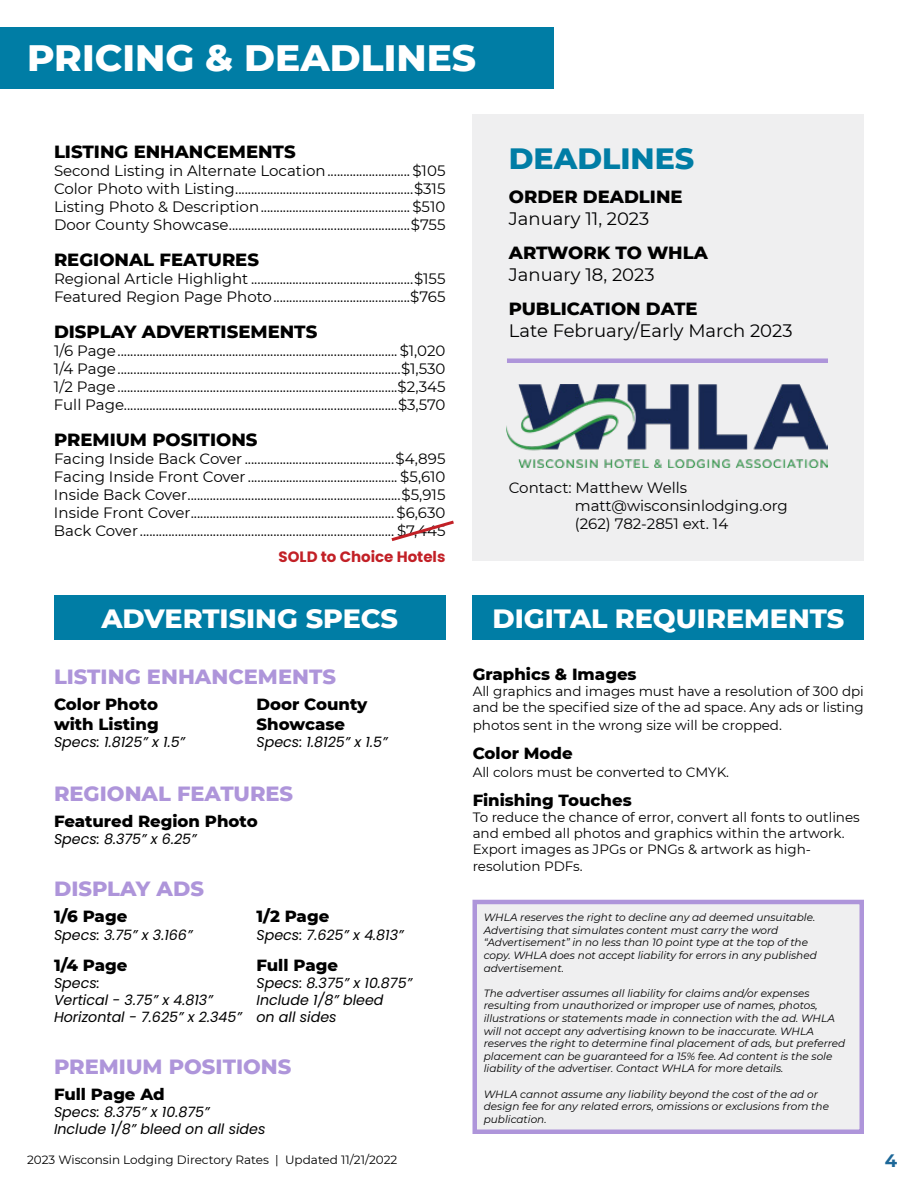
<style>
.page{position:relative;width:918px;height:1188px;background:#fff}
.page>*{position:absolute;margin:0;border:0;box-sizing:border-box;transform-origin:0 0}
.t1{font:800 37.5px "Montserrat";color:#fff}
.t2{font:800 30px "Montserrat";color:#007da5}
.t3{font:800 27px "Montserrat";color:#fff}
.t4{font:800 21px "Montserrat";color:#ae95da}
.t5{font:800 18px "Montserrat";color:#000}
.t6{font:18px "Montserrat";color:#000}
.t7{font:700 18px "Montserrat";color:#1c6798}
.t8{font:800 16.5px/19.8px "Montserrat";color:#000}
.t9{font:15px/18px "Montserrat";color:#000;text-align:justify}
.t10{font:700 15px "Poppins";color:#c22026}
.t11{font:italic 14.25px/17.1px "Poppins";color:#000}
.t12{font:13.5px/16.2px "Montserrat";color:#000}
.t13{font:12px "Montserrat";color:#000}
.t14{font:italic 10.5px/12.6px "Montserrat";color:#000}
</style>
<div class="page">
<div style="left:472px;top:115px;width:392px;height:446px;background:#efeff0"></div>
<div style="left:0;top:27px;width:554px;height:61px;background:#007da5"></div>
<div style="left:54px;top:596px;width:392px;height:44px;background:#007da5"></div>
<div style="left:473px;top:596px;width:391px;height:44px;background:#007da5"></div>
<img style="left:507px;top:384px;width:321px;height:83px">
<div style="left:507px;top:358px;width:321px;height:5px;background:#ae95da"></div>
<div style="left:475px;top:902px;width:387px;height:230px;background:#efeff0"></div>
<div style="left:472px;top:900px;width:392px;height:234px;border:4px solid #ae95da"></div>
<svg style="left:391px;top:520px;width:63px;height:21px"></svg>
<h1 class="t1" style="left:27px;top:31px;width:451px">PRICING &amp; DEADLINES</h1>
<p class="t5" style="left:54px;top:138px;width:243px">LISTING ENHANCEMENTS</p>
<p class="t9" style="left:54px;top:161px;width:393px">Second Listing in Alternate Location.......................... $105<br>Color Photo with Listing........................................................$315<br>Listing Photo &amp; Description...............................................$510<br>Door County Showcase.........................................................$755</p>
<p class="t5" style="left:54px;top:246px;width:207px">REGIONAL FEATURES</p>
<p class="t9" style="left:54px;top:269px;width:393px">Regional Article Highlight ...................................................$155<br>Featured Region Page Photo...........................................$765</p>
<p class="t5" style="left:54px;top:318px;width:265px">DISPLAY ADVERTISEMENTS</p>
<p class="t9" style="left:54px;top:341px;width:393px">1/6 Page........................................................................................$1,020<br>1/4 Page.........................................................................................$1,530<br>1/2 Page........................................................................................$2,345<br>Full Page......................................................................................$3,570</p>
<p class="t5" style="left:54px;top:426px;width:205px">PREMIUM POSITIONS</p>
<p class="t9" style="left:54px;top:449px;width:393px">Facing Inside Back Cover ...............................................$4,895<br>Facing Inside Front Cover ............................................... $5,610<br>Inside Back Cover...................................................................$5,915<br>Inside Front Cover................................................................$6,630<br>Back Cover ................................................................................ $7,445</p>
<p class="t10" style="left:279px;top:548px;width:168px">SOLD to Choice Hotels</p>
<h2 class="t2" style="left:509px;top:137px;width:187px">DEADLINES</h2>
<p class="t5" style="left:509px;top:184px;width:175px">ORDER DEADLINE</p>
<p class="t6" style="left:509px;top:206px;width:142px">January 11, 2023</p>
<p class="t5" style="left:509px;top:240px;width:201px">ARTWORK TO WHLA</p>
<p class="t6" style="left:509px;top:262px;width:147px">January 18, 2023</p>
<p class="t5" style="left:509px;top:295px;width:190px">PUBLICATION DATE</p>
<p class="t6" style="left:509px;top:318px;width:285px">Late February/Early March 2023</p>
<p class="t9" style="left:575px;top:478px;width:215px;text-align:left;text-indent:-66px">Contact: Matthew Wells matt@wisconsinlodging.org (262) 782-2851 ext. 14</p>
<h3 class="t3" style="left:101px;top:599px;width:298px">ADVERTISING SPECS</h3>
<h3 class="t3" style="left:492px;top:599px;width:353px">DIGITAL REQUIREMENTS</h3>
<h3 class="t4" style="left:54px;top:661px;width:283px">LISTING ENHANCEMENTS</h3>
<p class="t8" style="left:54px;top:694px;width:106px">Color Photo with Listing</p>
<p class="t11" style="left:54px;top:734px;width:133px">Specs: 1.8125” x 1.5”</p>
<p class="t8" style="left:256px;top:694px;width:112px">Door County<br>Showcase</p>
<p class="t11" style="left:256px;top:734px;width:133px">Specs: 1.8125” x 1.5”</p>
<h3 class="t4" style="left:54px;top:778px;width:241px">REGIONAL FEATURES</h3>
<p class="t8" style="left:54px;top:810px;width:205px">Featured Region Photo</p>
<p class="t11" style="left:54px;top:830px;width:144px">Specs: 8.375” x 6.25”</p>
<h3 class="t4" style="left:54px;top:873px;width:151px">DISPLAY ADS</h3>
<p class="t8" style="left:54px;top:905px;width:75px">1/6 Page</p>
<p class="t11" style="left:54px;top:927px;width:140px">Specs: 3.75” x 3.166”</p>
<p class="t8" style="left:54px;top:954px;width:75px">1/4 Page</p>
<p class="t11" style="left:54px;top:974px;width:189px">Specs:<br>Vertical - 3.75” x 4.813”<br>Horizontal - 7.625” x 2.345”</p>
<p class="t8" style="left:256px;top:905px;width:74px">1/2 Page</p>
<p class="t11" style="left:256px;top:927px;width:149px">Specs: 7.625” x 4.813”</p>
<p class="t8" style="left:256px;top:954px;width:83px">Full Page</p>
<p class="t11" style="left:256px;top:974px;width:157px">Specs: 8.375” x 10.875”<br>Include 1/8” bleed<br>on all sides</p>
<h3 class="t4" style="left:54px;top:1051px;width:239px">PREMIUM POSITIONS</h3>
<p class="t8" style="left:54px;top:1083px;width:112px">Full Page Ad</p>
<p class="t11" style="left:54px;top:1103px;width:213px">Specs: 8.375” x 10.875”<br>Include 1/8” bleed on all sides</p>
<p class="t13" style="left:27px;top:1151px;width:372px">2023 Wisconsin Lodging Directory Rates | Updated 11/21/2022</p>
<p class="t8" style="left:473px;top:663px;width:165px">Graphics &amp; Images</p>
<p class="t12" style="left:473px;top:683px;width:393px">All graphics and images must have a resolution of 300 dpi and be the specified size of the ad space. Any ads or listing</p>
<p class="t12" style="left:473px;top:717px;width:311px">photos sent in the wrong size will be cropped.</p>
<p class="t8" style="left:473px;top:742px;width:101px">Color Mode</p>
<p class="t12" style="left:473px;top:764px;width:258px">All colors must be converted to CMYK.</p>
<p class="t8" style="left:473px;top:789px;width:161px">Finishing Touches</p>
<p class="t12" style="left:473px;top:809px;width:389px">To reduce the chance of error, convert all fonts to outlines and embed all photos and graphics within the artwork.<br>Export images as JPGs or PNGs &amp; artwork as high&shy;resolution PDFs.</p>
<p class="t14" style="left:484px;top:911px;width:335px">WHLA reserves the right to decline any ad deemed unsuitable.<br>Advertising that simulates content must carry the word “Advertisement” in no less than 10 point type at the top of the copy. WHLA does not accept liability for errors in any published advertisement.</p>
<p class="t14" style="left:484px;top:986px;width:363px">The advertiser assumes all liability for claims and/or expenses resulting from unauthorized or improper use of names, photos, illustrations or statements made in connection with the ad. WHLA will not accept any advertising known to be inaccurate. WHLA reserves the right to determine final placement of ads, but preferred placement can be guaranteed for a 15% fee. Ad content is the sole liability of the advertiser. Contact WHLA for more details.</p>
<p class="t14" style="left:484px;top:1087px;width:347px">WHLA cannot assume any liability beyond the cost of the ad or design fee for any related errors, omissions or exclusions from the publication.</p>
<p class="t7" style="left:885px;top:1147px;width:14px">4</p>
</div>
